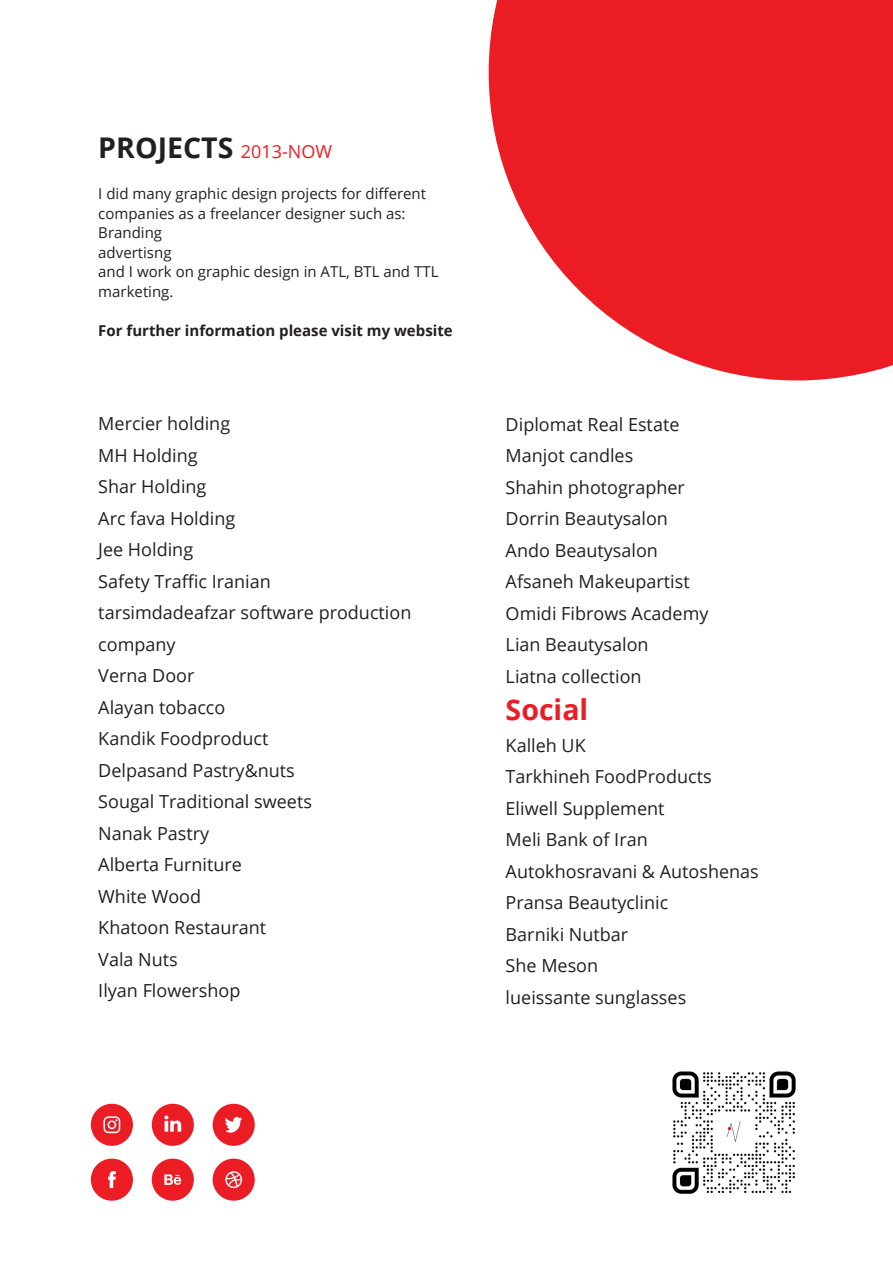
<style>
.page{position:relative;width:893px;height:1263px;background:#fff}
.page>*{position:absolute;margin:0;border:0;box-sizing:border-box;transform-origin:0 0}
.t1{font:700 28.5px "Open Sans";color:#231f20}
.t2{font:700 28.5px "Open Sans";color:#ec1c24}
.t3{font:18px/31.5px "Open Sans";color:#231f20}
.t4{font:15px/19.5px "Open Sans";color:#231f20}
.t5{font:700 15px "Open Sans";color:#231f20}
.s1{font-weight:400;font-size:18px;color:#ec1c24}
</style>
<div class="page">
<svg style="left:489px;top:0;width:404px;height:380px;background:#ee3b41"></svg>
<svg style="left:152px;top:1104px;width:42px;height:42px"></svg>
<svg style="left:91px;top:1104px;width:42px;height:42px"></svg>
<svg style="left:213px;top:1104px;width:42px;height:42px"></svg>
<svg style="left:91px;top:1158px;width:42px;height:43px"></svg>
<svg style="left:213px;top:1158px;width:42px;height:43px"></svg>
<svg style="left:152px;top:1158px;width:42px;height:43px"></svg>
<img style="left:672px;top:1071px;width:124px;height:123px">
<h1 class="t1" style="left:98px;top:128px;width:235px">PROJECTS <span class="s1">2013-NOW</span></h1>
<p class="t4" style="left:98px;top:184px;width:342px">I did many graphic design projects for different companies as a freelancer designer such as:<br>Branding<br>advertisng<br>and I work on graphic design in ATL, BTL and TTL marketing.</p>
<p class="t5" style="left:98px;top:320px;width:356px">For further information please visit my website</p>
<p class="t3" style="left:98px;top:408px;width:315px">Mercier holding<br>MH Holding<br>Shar Holding<br>Arc fava Holding<br>Jee Holding<br>Safety Traffic Iranian tarsimdadeafzar software production company<br>Verna Door<br>Alayan tobacco<br>Kandik Foodproduct<br>Delpasand Pastry&amp;nuts<br>Sougal Traditional sweets<br>Nanak Pastry<br>Alberta Furniture<br>White Wood<br>Khatoon Restaurant<br>Vala Nuts<br>Ilyan Flowershop</p>
<p class="t3" style="left:506px;top:408px;width:204px">Diplomat Real Estate<br>Manjot candles<br>Shahin photographer<br>Dorrin Beautysalon<br>Ando Beautysalon<br>Afsaneh Makeupartist<br>Omidi Fibrows Academy<br>Lian Beautysalon<br>Liatna collection</p>
<h1 class="t2" style="left:506px;top:690px;width:84px">Social</h1>
<p class="t3" style="left:506px;top:729px;width:255px">Kalleh UK<br>Tarkhineh FoodProducts<br>Eliwell Supplement<br>Meli Bank of Iran<br>Autokhosravani &amp; Autoshenas<br>Pransa Beautyclinic<br>Barniki Nutbar<br>She Meson<br>lueissante sunglasses</p>
</div>
